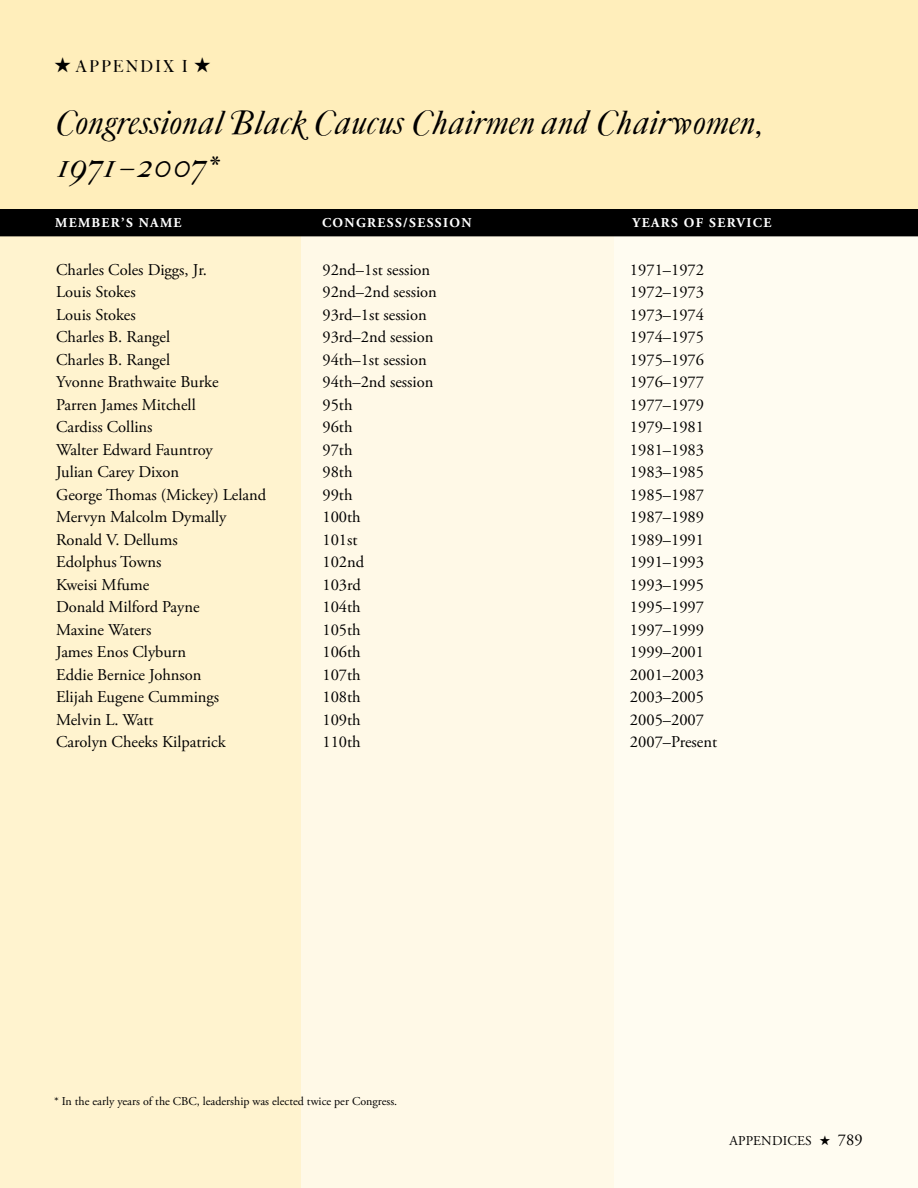
<style>
.page{position:relative;width:918px;height:1188px;background:#fff}
.page>*{position:absolute;margin:0;border:0;box-sizing:border-box;transform-origin:0 0}
.t1{font:36px/43.2px "F Caslon Forty Two ITC Italic Alts";color:#000}
.t2{font:18px "F Caslon Forty Two ITC";letter-spacing:.1em;color:#000}
.t3{font:16.5px "Adobe Garamond Pro";color:#000}
.t4{font:700 13.5px "Adobe Garamond Pro";color:#fff}
.t5{font:13.5px "Adobe Garamond Pro";color:#000}
.t6{font:12px "Adobe Garamond Pro";color:#000}
.s1{font-size:13.5px}
</style>
<div class="page">
<div style="left:0;top:162px;width:918px;height:1026px;background:#fffcf1"></div>
<div style="left:0;top:0;width:301px;height:1188px;background:#fff3cf"></div>
<div style="left:302px;top:0;width:312px;height:1188px;background:#fff9e7"></div>
<div style="left:0;top:0;width:918px;height:230px;background:#feb"></div>
<div style="left:0;top:209px;width:918px;height:27px;background:#000"></div>
<p class="t2" style="left:54px;top:55px;width:158px">★ APPENDIX I ★</p>
<h1 class="t1" style="left:54px;top:101px;width:710px">Congressional Black Caucus Chairmen and Chairwomen,<br>1971–2007*</h1>
<p class="t4" style="left:55px;top:215px;width:13px">MEM</p>
<p class="t4" style="left:92px;top:215px;width:57px">BER’S NAME</p>
<p class="t4" style="left:322px;top:215px;width:22px">CONGRESS</p>
<p class="t4" style="left:403px;top:215px;width:12px">/SESSIONYEARS</p>
<p class="t4" style="left:684px;top:215px;width:35px">OF SERVI</p>
<p class="t4" style="left:753px;top:215px;width:20px">CE</p>
<p class="t3" style="left:56px;top:260px;width:152px">Charles Coles Diggs, Jr.</p>
<p class="t3" style="left:323px;top:260px;width:109px">92nd–1st session</p>
<p class="t3" style="left:630px;top:260px;width:76px">1971–1972</p>
<p class="t3" style="left:56px;top:282px;width:81px">Louis Stokes</p>
<p class="t3" style="left:323px;top:282px;width:116px">92nd–2nd session</p>
<p class="t3" style="left:630px;top:282px;width:76px">1972–1973</p>
<p class="t3" style="left:56px;top:305px;width:81px">Louis Stokes</p>
<p class="t3" style="left:323px;top:305px;width:106px">93rd–1st session</p>
<p class="t3" style="left:630px;top:305px;width:76px">1973–1974</p>
<p class="t3" style="left:56px;top:327px;width:116px">Charles B. Rangel</p>
<p class="t3" style="left:323px;top:327px;width:113px">93rd–2nd session</p>
<p class="t3" style="left:630px;top:327px;width:76px">1974–1975</p>
<p class="t3" style="left:56px;top:350px;width:116px">Charles B. Rangel</p>
<p class="t3" style="left:323px;top:350px;width:106px">94th–1st session</p>
<p class="t3" style="left:630px;top:350px;width:76px">1975–1976</p>
<p class="t3" style="left:56px;top:372px;width:164px">Yvonne Brathwaite Burke</p>
<p class="t3" style="left:323px;top:372px;width:112px">94th–2nd session</p>
<p class="t3" style="left:630px;top:372px;width:76px">1976–1977</p>
<p class="t3" style="left:56px;top:395px;width:141px">Parren James Mitchell</p>
<p class="t3" style="left:323px;top:395px;width:32px">95th</p>
<p class="t3" style="left:630px;top:395px;width:76px">1977–1979</p>
<p class="t3" style="left:56px;top:417px;width:98px">Cardiss Collins</p>
<p class="t3" style="left:323px;top:417px;width:32px">96th</p>
<p class="t3" style="left:630px;top:417px;width:76px">1979–1981</p>
<p class="t3" style="left:56px;top:440px;width:158px">Walter Edward Fauntroy</p>
<p class="t3" style="left:323px;top:440px;width:32px">97th</p>
<p class="t3" style="left:630px;top:440px;width:76px">1981–1983</p>
<p class="t3" style="left:56px;top:462px;width:125px">Julian Carey Dixon</p>
<p class="t3" style="left:323px;top:462px;width:32px">98th</p>
<p class="t3" style="left:630px;top:462px;width:76px">1983–1985</p>
<p class="t3" style="left:56px;top:485px;width:212px">George Thomas (Mickey) Leland</p>
<p class="t3" style="left:323px;top:485px;width:32px">99th</p>
<p class="t3" style="left:630px;top:485px;width:76px">1985–1987</p>
<p class="t3" style="left:56px;top:507px;width:172px">Mervyn Malcolm Dymally</p>
<p class="t3" style="left:323px;top:507px;width:40px">100th</p>
<p class="t3" style="left:630px;top:507px;width:76px">1987–1989</p>
<p class="t3" style="left:56px;top:530px;width:123px">Ronald V. Dellums</p>
<p class="t3" style="left:323px;top:530px;width:37px">101st</p>
<p class="t3" style="left:630px;top:530px;width:76px">1989–1991</p>
<p class="t3" style="left:56px;top:552px;width:107px">Edolphus Towns</p>
<p class="t3" style="left:323px;top:552px;width:43px">102nd</p>
<p class="t3" style="left:630px;top:552px;width:76px">1991–1993</p>
<p class="t3" style="left:56px;top:575px;width:95px">Kweisi Mfume</p>
<p class="t3" style="left:323px;top:575px;width:40px">103rd</p>
<p class="t3" style="left:630px;top:575px;width:76px">1993–1995</p>
<p class="t3" style="left:56px;top:597px;width:145px">Donald Milford Payne</p>
<p class="t3" style="left:323px;top:597px;width:40px">104th</p>
<p class="t3" style="left:630px;top:597px;width:76px">1995–1997</p>
<p class="t3" style="left:56px;top:620px;width:97px">Maxine Waters</p>
<p class="t3" style="left:323px;top:620px;width:40px">105th</p>
<p class="t3" style="left:630px;top:620px;width:76px">1997–1999</p>
<p class="t3" style="left:56px;top:642px;width:131px">James Enos Clyburn</p>
<p class="t3" style="left:323px;top:642px;width:40px">106th</p>
<p class="t3" style="left:630px;top:642px;width:76px">1999–2001</p>
<p class="t3" style="left:56px;top:665px;width:147px">Eddie Bernice Johnson</p>
<p class="t3" style="left:323px;top:665px;width:40px">107th</p>
<p class="t3" style="left:630px;top:665px;width:76px">2001–2003</p>
<p class="t3" style="left:56px;top:687px;width:165px">Elijah Eugene Cummings</p>
<p class="t3" style="left:323px;top:687px;width:40px">108th</p>
<p class="t3" style="left:630px;top:687px;width:76px">2003–2005</p>
<p class="t3" style="left:56px;top:710px;width:99px">Melvin L. Watt</p>
<p class="t3" style="left:323px;top:710px;width:40px">109th</p>
<p class="t3" style="left:630px;top:710px;width:76px">2005–2007</p>
<p class="t3" style="left:56px;top:732px;width:171px">Carolyn Cheeks Kilpatrick</p>
<p class="t3" style="left:323px;top:732px;width:40px">110th</p>
<p class="t3" style="left:630px;top:732px;width:89px">2007–Present</p>
<p class="t6" style="left:54px;top:1094px;width:345px">* In the early years of the CBC, leadership was elected twice per Congress.</p>
<p class="t5" style="left:730px;top:1133px;width:10px">APPENDICE</p>
<p class="t3" style="left:805px;top:1130px;width:59px"><span class="s1">S</span> ★ 789</p>
</div>
